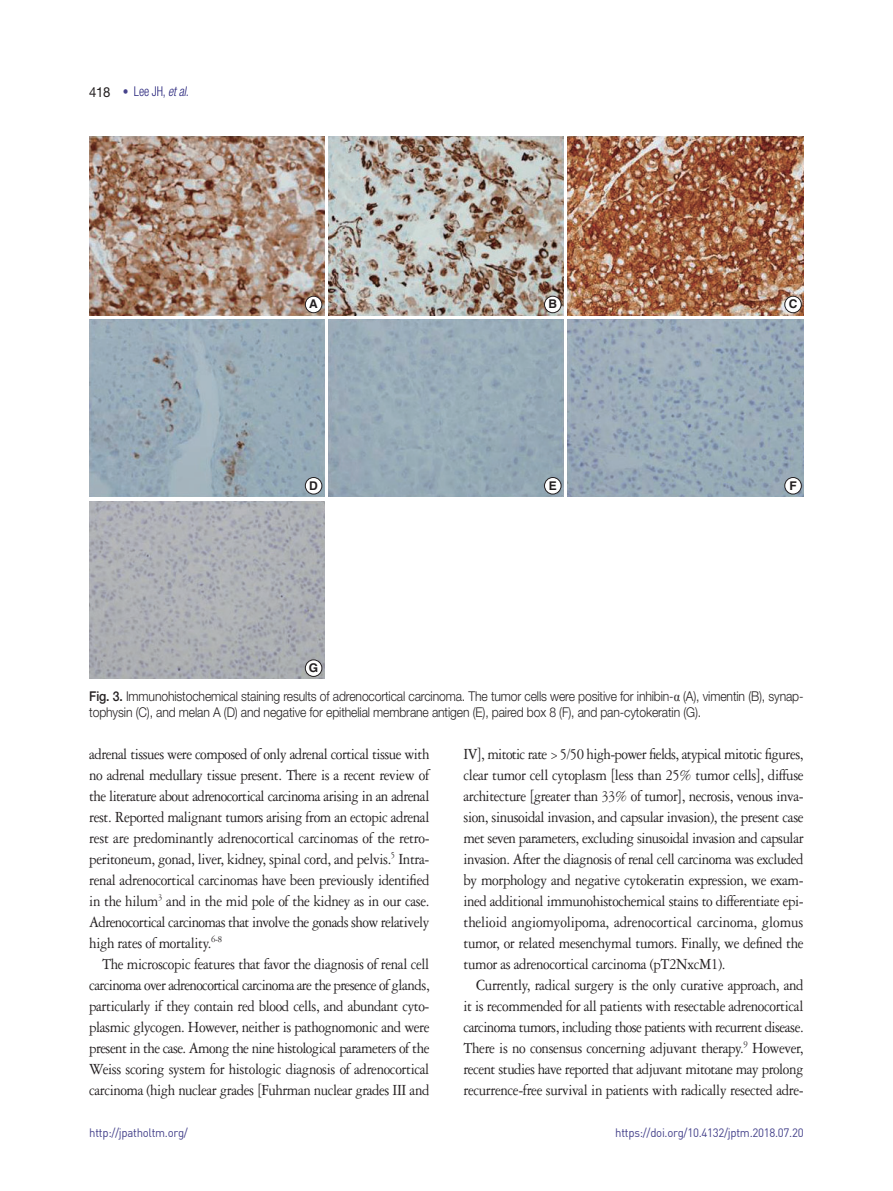
<style>
.page{position:relative;width:893px;height:1191px;background:#fff}
.page>*{position:absolute;margin:0;border:0;box-sizing:border-box;transform-origin:0 0}
.t1{font:16.5px/21px "Garamond 3 LT Std";letter-spacing:-.025em;color:#231f20;text-align:justify;scale:.9 1}
.t2{font:300 13.5px/16.2px "Helvetica Neue LT Std";letter-spacing:-.01em;color:#231f20;scale:.9 1}
.t3{font:300 condensed 13.5px "Helvetica Neue LT Std";color:#26237b;scale:.9 1}
.t4{font:12px "Dinreg";letter-spacing:-.025em;color:#45428b;scale:.95 1}
.t5{font:700 12px "Helvetica LT Std";color:#231f20}
.s1{font-weight:400;font-stretch:normal;font-size:13.8px;color:#231f20}
.s2{font-size:12.75px;color:#45428b}
.s3{font-style:italic}
.s4{font-weight:500}
.s5{font-family:"Times New Roman";font-weight:400}
.s6{font-family:"Adobe Garamond Pro"}
</style>
<div class="page">
<img style="left:89px;top:136px;width:235px;height:179px">
<img style="left:89px;top:319px;width:235px;height:178px">
<img style="left:89px;top:501px;width:235px;height:178px">
<img style="left:329px;top:136px;width:234px;height:179px">
<img style="left:329px;top:319px;width:234px;height:178px">
<img style="left:568px;top:136px;width:236px;height:179px">
<img style="left:568px;top:319px;width:236px;height:178px">
<div style="left:305px;top:296px;width:17px;height:17px;background:#fff;border-radius:50%"></div>
<div style="left:305px;top:296px;width:17px;height:17px;border:1px solid #231f20;border-radius:50%"></div>
<div style="left:305px;top:477px;width:17px;height:17px;background:#fff;border-radius:50%"></div>
<div style="left:305px;top:477px;width:17px;height:17px;border:1px solid #231f20;border-radius:50%"></div>
<div style="left:305px;top:660px;width:17px;height:16px;background:#fff;border-radius:50%"></div>
<div style="left:305px;top:659px;width:17px;height:17px;border:1px solid #231f20;border-radius:50%"></div>
<div style="left:544px;top:296px;width:17px;height:17px;background:#fff;border-radius:50%"></div>
<div style="left:544px;top:296px;width:17px;height:17px;border:1px solid #231f20;border-radius:50%"></div>
<div style="left:544px;top:477px;width:17px;height:17px;background:#fff;border-radius:50%"></div>
<div style="left:544px;top:477px;width:17px;height:17px;border:1px solid #231f20;border-radius:50%"></div>
<div style="left:785px;top:296px;width:16px;height:17px;background:#fff;border-radius:50%"></div>
<div style="left:784px;top:296px;width:17px;height:17px;border:1px solid #231f20;border-radius:50%"></div>
<div style="left:785px;top:477px;width:16px;height:17px;background:#fff;border-radius:50%"></div>
<div style="left:784px;top:477px;width:17px;height:17px;border:1px solid #231f20;border-radius:50%"></div>
<p class="t3" style="left:89px;top:84px;width:112px"><span class="s1">418</span> <span class="s2">•</span> Lee JH, <span class="s3">et al.</span></p>
<p class="t5" style="left:309px;top:297px;width:10px">A</p>
<p class="t5" style="left:309px;top:478px;width:10px">D</p>
<p class="t5" style="left:309px;top:660px;width:11px">G</p>
<p class="t5" style="left:548px;top:297px;width:10px">B</p>
<p class="t5" style="left:549px;top:478px;width:10px">E</p>
<p class="t5" style="left:789px;top:297px;width:10px">C</p>
<p class="t5" style="left:789px;top:478px;width:9px">F</p>
<p class="t2" style="left:89px;top:687px;width:795px"><span class="s4">Fig. 3.</span> Immunohistochemical staining results of adrenocortical carcinoma. The tumor cells were positive for inhibin-<span class="s5">α</span> (A), vimentin (B), synap&shy;tophysin (C), and melan A (D) and negative for epithelial membrane antigen (E), paired box 8 (F), and pan-cytokeratin (G).</p>
<p class="t1" style="left:89px;top:743px;width:380px">adrenal tissues were composed of only adrenal cortical tissue with no adrenal medullary tissue present. There is a recent review of the literature about adrenocortical carcinoma arising in an adrenal rest. Reported malignant tumors arising from an ectopic adrenal rest are predominantly adrenocortical carcinomas of the retro&shy;peritoneum, gonad, liver, kidney, spinal cord, and pelvis.<sup>5</sup> Intra&shy;renal adrenocortical carcinomas have been previously identified in the hilum<sup>3</sup> and in the mid pole of the kidney as in our case.<br>Adrenocortical carcinomas that involve the gonads show relatively high rates of mortality.<sup>6-8</sup></p>
<p class="t1" style="left:89px;top:953px;width:380px;text-indent:13px">The microscopic features that favor the diagnosis of renal cell carcinoma over adrenocortical carcinoma are the presence of glands, particularly if they contain red blood cells, and abundant cyto&shy;plasmic glycogen. However, neither is pathognomonic and were present in the case. Among the nine histological parameters of the Weiss scoring system for histologic diagnosis of adrenocortical carcinoma (high nuclear grades <span class="s6">[</span>Fuhrman nuclear grades III and</p>
<p class="t1" style="left:463px;top:743px;width:379px">IV<span class="s6">]</span>, mitotic rate &gt;5/50 high-power fields, atypical mitotic figures, clear tumor cell cytoplasm <span class="s6">[</span>less than 25% tumor cells<span class="s6">]</span>, diffuse architecture <span class="s6">[</span>greater than 33% of tumor<span class="s6">]</span>, necrosis, venous inva&shy;sion, sinusoidal invasion, and capsular invasion), the present case met seven parameters, excluding sinusoidal invasion and capsular invasion. After the diagnosis of renal cell carcinoma was excluded by morphology and negative cytokeratin expression, we exam&shy;ined additional immunohistochemical stains to differentiate epi&shy;thelioid angiomyolipoma, adrenocortical carcinoma, glomus tumor, or related mesenchymal tumors. Finally, we defined the tumor as adrenocortical carcinoma (pT2NxcM1).</p>
<p class="t1" style="left:463px;top:975px;width:380px;text-indent:13px">Currently, radical surgery is the only curative approach, and it is recommended for all patients with resectable adrenocortical carcinoma tumors, including those patients with recurrent disease.<br>There is no consensus concerning adjuvant therapy.<sup>9</sup> However, recent studies have reported that adjuvant mitotane may prolong recurrence-free survival in patients with radically resected adre-</p>
<p class="t4" style="left:89px;top:1125px;width:105px">http://jpatholtm.org/</p>
<p class="t4" style="left:615px;top:1125px;width:200px">https://doi.org/10.4132/jptm.2018.07.20</p>
</div>
